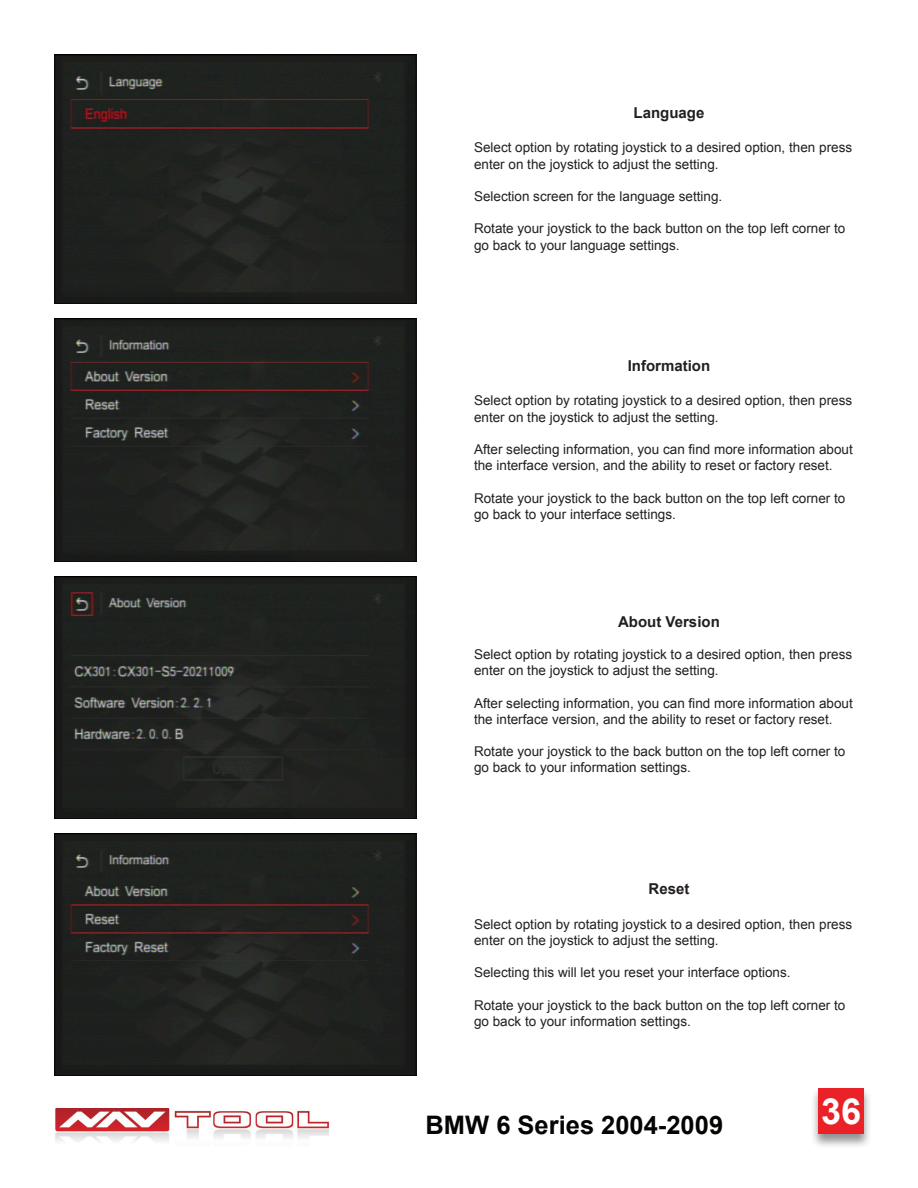
<style>
.page{position:relative;width:918px;height:1188px;background:#fff}
.page>*{position:absolute;margin:0;border:0;box-sizing:border-box;transform-origin:0 0}
.t1{font:700 36px "Arial";color:#fff}
.t2{font:700 25.5px "Arial";color:#040503}
.t3{font:700 15px "Arial";color:#231f20}
.Text{font:13.5px/16.2px "Arial";color:#231f20}
</style>
<div class="page">
<img style="left:55px;top:1108px;width:275px;height:34px">
<div style="left:810px;top:1087px;width:62px;height:62px;background:#231f20;opacity:.5"></div>
<div style="left:818px;top:1088px;width:46px;height:46px;background:#ea2127"></div>
<img style="left:54px;top:318px;width:362px;height:243px">
<img style="left:54px;top:54px;width:362px;height:249px">
<img style="left:54px;top:576px;width:362px;height:242px">
<img style="left:54px;top:833px;width:362px;height:243px">
<div style="left:293px;top:759px;width:123px;height:59px;background:#21221f"></div>
<div style="left:293px;top:501px;width:123px;height:60px;background:#21221f"></div>
<div style="left:293px;top:243px;width:123px;height:60px;background:#21221f"></div>
<p class="t3" style="left:634px;top:103px;width:72px">Language</p>
<p class="Text" style="left:474px;top:140px;width:380px">Select option by rotating joystick to a desired option, then press enter on the joystick to adjust the setting.</p>
<p class="Text" style="left:474px;top:188px;width:250px">Selection screen for the language setting.</p>
<p class="Text" style="left:474px;top:221px;width:373px">Rotate your joystick to the back button on the top left corner to go back to your language settings.</p>
<p class="t3" style="left:628px;top:356px;width:84px">Information</p>
<p class="Text" style="left:474px;top:393px;width:380px">Select option by rotating joystick to a desired option, then press enter on the joystick to adjust the setting.</p>
<p class="Text" style="left:474px;top:441px;width:380px">After selecting information, you can find more information about the interface version, and the ability to reset or factory reset.</p>
<p class="Text" style="left:474px;top:490px;width:373px">Rotate your joystick to the back button on the top left corner to go back to your interface settings.</p>
<p class="t3" style="left:618px;top:612px;width:103px">About Version</p>
<p class="Text" style="left:474px;top:646px;width:380px">Select option by rotating joystick to a desired option, then press enter on the joystick to adjust the setting.</p>
<p class="Text" style="left:474px;top:695px;width:380px">After selecting information, you can find more information about the interface version, and the ability to reset or factory reset.</p>
<p class="Text" style="left:474px;top:744px;width:373px">Rotate your joystick to the back button on the top left corner to go back to your information settings.</p>
<p class="t3" style="left:649px;top:879px;width:42px">Reset</p>
<p class="Text" style="left:474px;top:916px;width:380px">Select option by rotating joystick to a desired option, then press enter on the joystick to adjust the setting.</p>
<p class="Text" style="left:474px;top:965px;width:318px">Selecting this will let you reset your interface options.</p>
<p class="Text" style="left:474px;top:997px;width:373px">Rotate your joystick to the back button on the top left corner to go back to your information settings.</p>
<h2 class="t2" style="left:426px;top:1108px;width:299px">BMW 6 Series 2004-2009</h2>
<h1 class="t1" style="left:821px;top:1088px;width:42px">36</h1>
</div>
